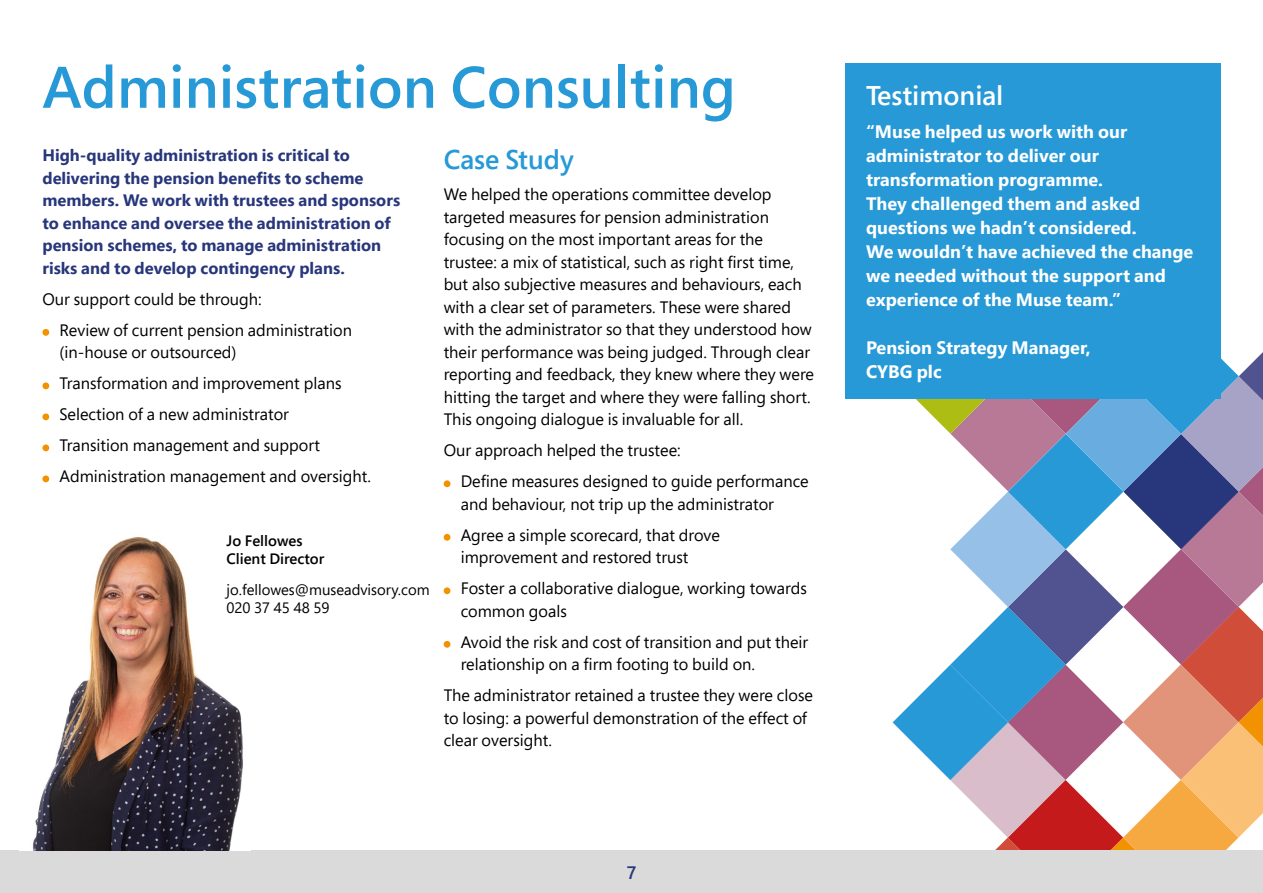
<style>
.page{position:relative;width:1263px;height:893px;background:#fff}
.page>*{position:absolute;margin:0;border:0;box-sizing:border-box;transform-origin:0 0}
.t1{font:600 58.5px "Segoe Pro";color:#2699d6}
.t2{font:600 27px "Segoe Pro";color:#fff}
.t3{font:600 27px "Segoe Pro";color:#2699d6}
.t4{font:700 18px/24px "Segoe Pro";color:#fff}
.t5{font:600 18px "Segoe Pro";color:#28367b}
.t6{font:16.5px/22.5px "Segoe Pro";color:#000}
.t7{font:700 16.5px/22.5px "Segoe Pro";color:#28367b}
.t8{font:15px/18px "Segoe Pro";color:#000}
.t9{font:600 15px/18px "Segoe Pro";color:#000}
</style>
<div class="page">
<svg style="left:893px;top:319px;width:370px;height:531px"></svg>
<div style="left:42px;top:329px;width:7px;height:7px;background:#f39200;border-radius:50%"></div>
<div style="left:42px;top:382px;width:7px;height:7px;background:#f39200;border-radius:50%"></div>
<div style="left:42px;top:413px;width:7px;height:7px;background:#f39200;border-radius:50%"></div>
<div style="left:42px;top:444px;width:7px;height:7px;background:#f39200;border-radius:50%"></div>
<div style="left:42px;top:475px;width:7px;height:7px;background:#f39200;border-radius:50%"></div>
<div style="left:444px;top:480px;width:6px;height:7px;background:#f39200;border-radius:50%"></div>
<div style="left:444px;top:534px;width:6px;height:7px;background:#f39200;border-radius:50%"></div>
<div style="left:444px;top:587px;width:6px;height:7px;background:#f39200;border-radius:50%"></div>
<div style="left:444px;top:641px;width:6px;height:7px;background:#f39200;border-radius:50%"></div>
<div style="left:845px;top:64px;width:375px;height:335px;background:#2699d6"></div>
<div style="left:0;top:850px;width:1263px;height:43px;background:#dadada"></div>
<img style="left:32px;top:537px;width:211px;height:313px">
<h1 class="t1" style="left:43px;top:47px;width:695px">Administration Consulting</h1>
<p class="t7" style="left:42px;top:144px;width:359px">High-quality administration is critical to delivering the pension benefits to scheme members. We work with trustees and sponsors to enhance and oversee the administration of pension schemes, to manage administration risks and to develop contingency plans.</p>
<p class="t6" style="left:59px;top:283px;width:294px;line-height:30.9px;text-indent:-17px">Our support could be through:<br>Review of current pension administration</p>
<p class="t6" style="left:59px;top:336px;width:313px;line-height:31px">(in-house or outsourced)<br>Transformation and improvement plans Selection of a new administrator<br>Transition management and support Administration management and oversight.</p>
<h2 class="t3" style="left:444px;top:141px;width:132px">Case Study</h2>
<p class="t6" style="left:444px;top:183px;width:372px">We helped the operations committee develop targeted measures for pension administration focusing on the most important areas for the trustee: a mix of statistical, such as right first time, but also subjective measures and behaviours, each with a clear set of parameters. These were shared with the administrator so that they understood how their performance was being judged. Through clear reporting and feedback, they knew where they were hitting the target and where they were falling short.<br>This ongoing dialogue is invaluable for all.</p>
<p class="t6" style="left:461px;top:434px;width:350px;line-height:30.9px;text-indent:-17px">Our approach helped the trustee:<br>Define measures designed to guide performance</p>
<p class="t6" style="left:461px;top:488px;width:315px;line-height:31px">and behaviour, not trip up the administrator<br>Agree a simple scorecard, that drove</p>
<p class="t6" style="left:461px;top:541px;width:348px;line-height:31px">improvement and restored trust<br>Foster a collaborative dialogue, working towards</p>
<p class="t6" style="left:461px;top:595px;width:349px;line-height:31px">common goals<br>Avoid the risk and cost of transition and put their</p>
<p class="t6" style="left:444px;top:648px;width:371px;line-height:31px;text-indent:17px">relationship on a firm footing to build on.<br>The administrator retained a trustee they were close</p>
<p class="t6" style="left:444px;top:706px;width:365px">to losing: a powerful demonstration of the effect of clear oversight.</p>
<p class="t9" style="left:226px;top:531px;width:99px">Jo Fellowes<br>Client Director</p>
<p class="t8" style="left:226px;top:580px;width:205px">jo.fellowes@museadvisory.com<br>020 37 45 48 59</p>
<p class="t5" style="left:627px;top:860px;width:11px">7</p>
<h2 class="t2" style="left:866px;top:77px;width:139px">Testimonial</h2>
<p class="t4" style="left:866px;top:119px;width:329px">“Muse helped us work with our administrator to deliver our transformation programme.<br>They challenged them and asked questions we hadn’t considered.<br>We wouldn’t have achieved the change we needed without the support and experience of the Muse team.”</p>
<p class="t4" style="left:866px;top:335px;width:226px">Pension Strategy Manager,<br>CYBG plc</p>
</div>
